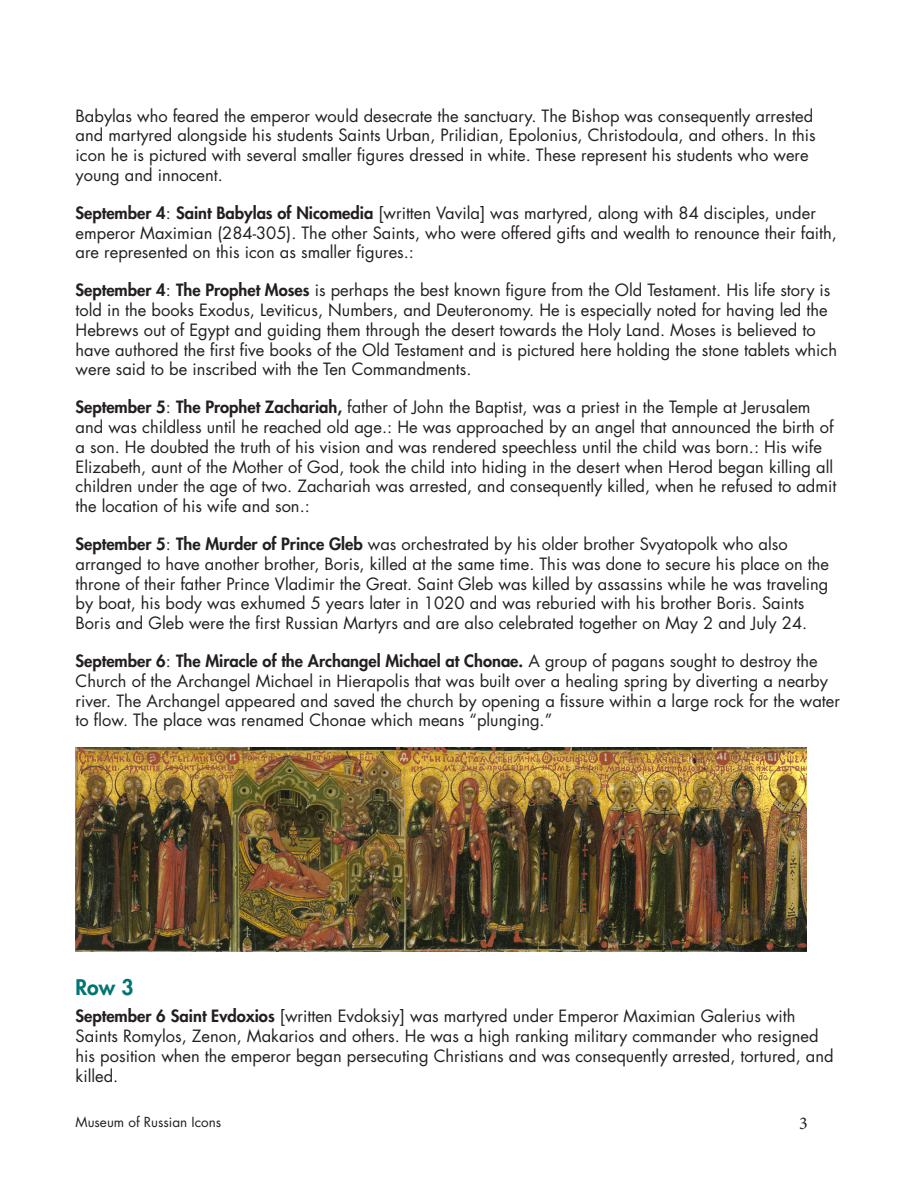
<style>
.page{position:relative;width:918px;height:1188px;background:#fff}
.page>*{position:absolute;margin:0;border:0;box-sizing:border-box;transform-origin:0 0}
.Side{font:800 21px "Futura Std";color:#007573}
.t1{font:18px "Minion Pro";color:#231f20}
.text{font:16.5px/19.8px "Futura Std";color:#231f20}
.t2{font:13.5px "Futura Std";color:#231f20}
.s1{font-weight:800}
</style>
<div class="page">
<img style="left:76px;top:748px;width:731px;height:204px">
<p class="text" style="left:76px;top:106px;width:742px">Babylas who feared the emperor would desecrate the sanctuary. The Bishop was consequently arrested and martyred alongside his students Saints Urban, Prilidian, Epolonius, Christodoula, and others. In this icon he is pictured with several smaller figures dressed in white. These represent his students who were young and innocent.</p>
<p class="text" style="left:76px;top:203px;width:763px"><span class="s1">September 4</span>: <span class="s1">Saint Babylas of Nicomedia</span> [written Vavila] was martyred, along with 84 disciples, under emperor Maximian (284-305). The other Saints, who were offered gifts and wealth to renounce their faith, are represented on this icon as smaller figures.:</p>
<p class="text" style="left:76px;top:280px;width:763px"><span class="s1">September 4</span>: <span class="s1">The Prophet Moses</span> is perhaps the best known figure from the Old Testament. His life story is told in the books Exodus, Leviticus, Numbers, and Deuteronomy. He is especially noted for having led the Hebrews out of Egypt and guiding them through the desert towards the Holy Land. Moses is believed to have authored the first five books of the Old Testament and is pictured here holding the stone tablets which were said to be inscribed with the Ten Commandments.</p>
<p class="text" style="left:76px;top:397px;width:762px"><span class="s1">September 5</span>: <span class="s1">The Prophet Zachariah,</span> father of John the Baptist, was a priest in the Temple at Jerusalem and was childless until he reached old age.: He was approached by an angel that announced the birth of a son. He doubted the truth of his vision and was rendered speechless until the child was born.: His wife Elizabeth, aunt of the Mother of God, took the child into hiding in the desert when Herod began killing all children under the age of two. Zachariah was arrested, and consequently killed, when he refused to admit the location of his wife and son.:</p>
<p class="text" style="left:76px;top:534px;width:755px"><span class="s1">September 5</span>: <span class="s1">The Murder of Prince Gleb</span> was orchestrated by his older brother Svyatopolk who also arranged to have another brother, Boris, killed at the same time. This was done to secure his place on the throne of their father Prince Vladimir the Great. Saint Gleb was killed by assassins while he was traveling by boat, his body was exhumed 5 years later in 1020 and was reburied with his brother Boris. Saints Boris and Gleb were the first Russian Martyrs and are also celebrated together on May 2 and July 24.</p>
<p class="text" style="left:76px;top:651px;width:766px"><span class="s1">September 6</span>: <span class="s1">The Miracle of the Archangel Michael at Chonae.</span> A group of pagans sought to destroy the Church of the Archangel Michael in Hierapolis that was built over a healing spring by diverting a nearby river. The Archangel appeared and saved the church by opening a fissure within a large rock for the water to flow. The place was renamed Chonae which means “plunging.”</p>
<p class="Side" style="left:76px;top:974px;width:59px">Row 3</p>
<p class="text" style="left:76px;top:1006px;width:759px"><span class="s1">September 6 Saint Evdoxios</span> [written Evdoksiy] was martyred under Emperor Maximian Galerius with Saints Romylos, Zenon, Makarios and others. He was a high ranking military commander who resigned his position when the emperor began persecuting Christians and was consequently arrested, tortured, and killed.</p>
<p class="t2" style="left:76px;top:1114px;width:147px">Museum of Russian Icons</p>
<p class="t1" style="left:799px;top:1111px;width:10px">3</p>
</div>
